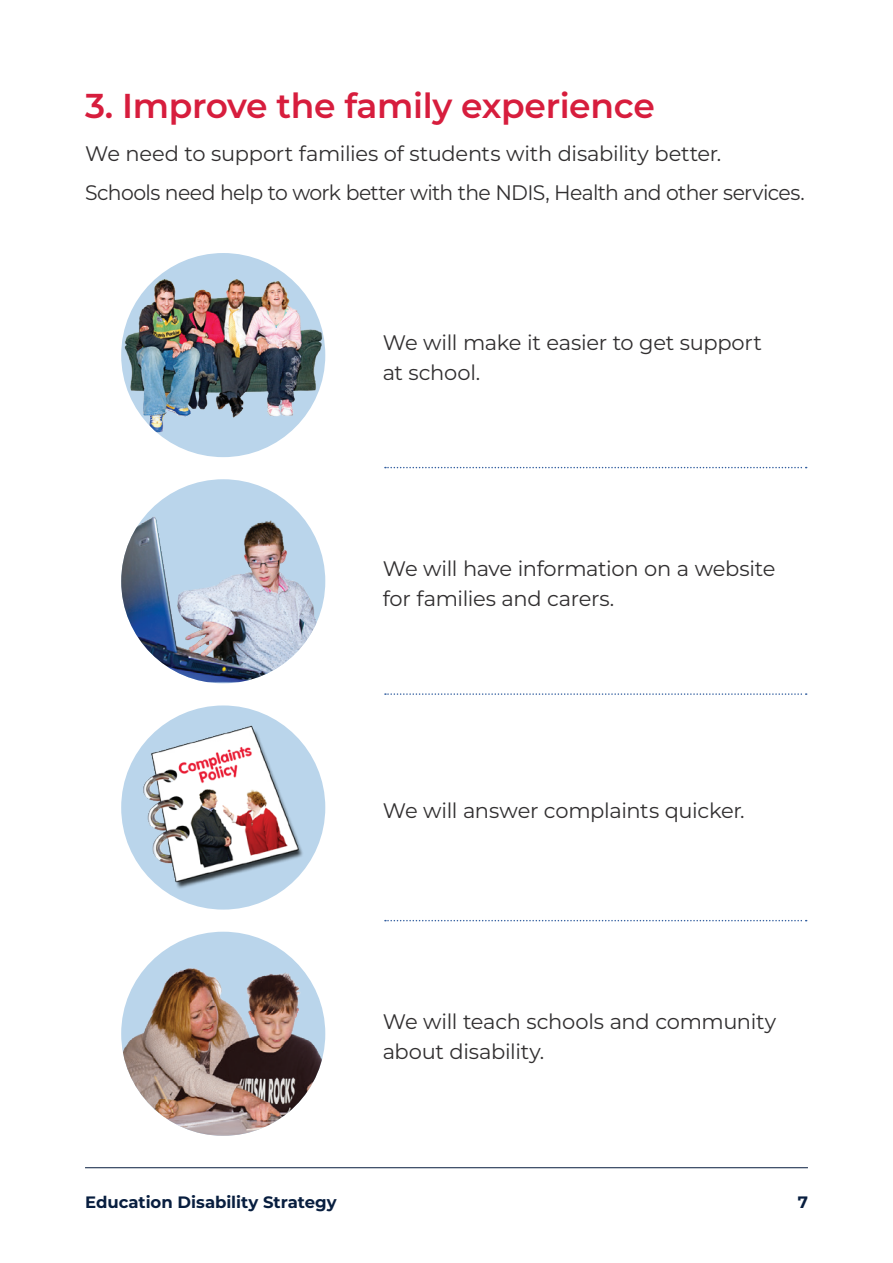
<style>
.page{position:relative;width:893px;height:1263px;background:#fff}
.page>*{position:absolute;margin:0;border:0;box-sizing:border-box;transform-origin:0 0}
.Heading_2{font:600 34.5px "Montserrat";letter-spacing:-.01em;color:#d71d3d}
.Body_Use{font:21px/30px "Montserrat";letter-spacing:-.02em;color:#312f30}
.t1{font:700 16.5px "Montserrat";letter-spacing:-.005em;color:#081e3f}
</style>
<div class="page">
<hr style="left:85px;top:1167px;width:723px;height:1px;background:#081e3f">
<img style="left:121px;top:253px;width:204px;height:204px;border-radius:102px">
<img style="left:121px;top:479px;width:204px;height:204px;border-radius:102px">
<div style="left:121px;top:705px;width:204px;height:204px;background:#bad5eb;border-radius:50%"></div>
<img style="left:140px;top:725px;width:166px;height:165px">
<img style="left:121px;top:932px;width:204px;height:204px;border-radius:102px">
<svg style="left:385px;top:920px;width:422px;height:1px"></svg>
<svg style="left:385px;top:693px;width:422px;height:2px"></svg>
<svg style="left:385px;top:467px;width:422px;height:1px"></svg>
<h2 class="Heading_2" style="left:85px;top:82px;width:571px">3. Improve the family experience</h2>
<p class="Body_Use" style="left:85px;top:138px;width:638px">We need to support families of students with disability better.</p>
<p class="Body_Use" style="left:85px;top:177px;width:721px">Schools need help to work better with the NDIS, Health and other services.</p>
<p class="Body_Use" style="left:383px;top:327px;width:381px">We will make it easier to get support at school.</p>
<p class="Body_Use" style="left:383px;top:553px;width:394px">We will have information on a website for families and carers.</p>
<p class="Body_Use" style="left:383px;top:794px;width:364px">We will answer complaints quicker.</p>
<p class="Body_Use" style="left:383px;top:1006px;width:395px">We will teach schools and community about disability.</p>
<p class="t1" style="left:85px;top:1190px;width:253px">Education Disability Strategy</p>
<p class="t1" style="left:798px;top:1190px;width:12px">7</p>
</div>
